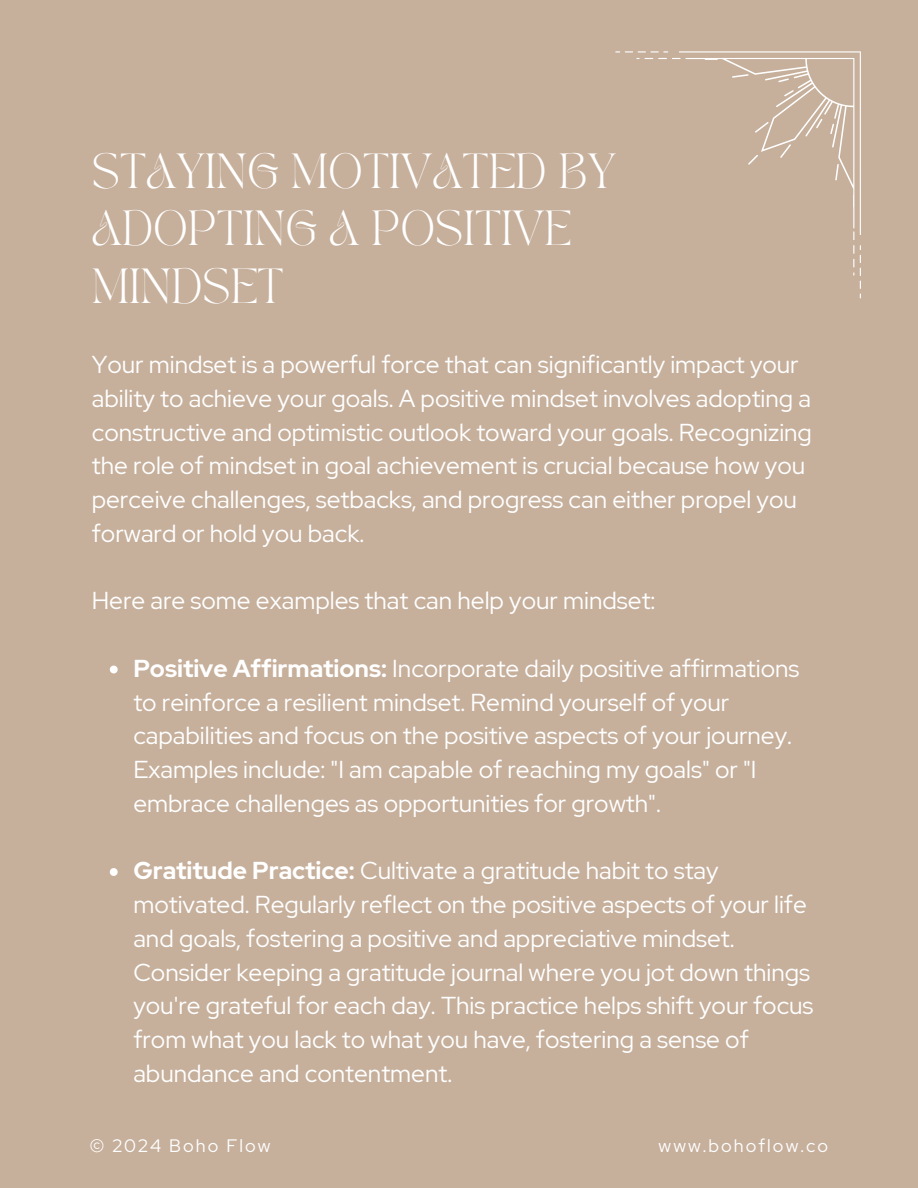
<style>
.page{position:relative;width:918px;height:1188px;background:#c6af9b}
.page>*{position:absolute;margin:0;border:0;box-sizing:border-box;transform-origin:0 0}
.t1{font:34.5px/57.3px "TAN PEARL Regular";color:#fff}
.t2{font:24.45px/33.8px "Red Hat Display";color:#fff}
.t3{font:18px "Red Hat Display";letter-spacing:.115em;color:#fff}
.s1{font-weight:700}
</style>
<div class="page">
<svg style="left:615px;top:51px;width:246px;height:247px"></svg>
<svg style="left:110px;top:666px;width:8px;height:7px"></svg>
<svg style="left:110px;top:868px;width:8px;height:8px"></svg>
<p class="t1" style="left:92px;top:146px;width:526px">STAYING MOTIVATED BY<br>ADOPTING A POSITIVE<br>MINDSET</p>
<p class="t2" style="left:92px;top:347px;width:722px">Your mindset is a powerful force that can significantly impact your ability to achieve your goals. A positive mindset involves adopting a constructive and optimistic outlook toward your goals. Recognizing the role of mindset in goal achievement is crucial because how you perceive challenges, setbacks, and progress can either propel you forward or hold you back.</p>
<h1 class="t2" style="left:92px;top:584px;width:565px">Here are some examples that can help your mindset:</h1>
<h2 class="t2" style="left:133px;top:651px;width:668px"><span class="s1">Positive Affirmations:</span> Incorporate daily positive affirmations to reinforce a resilient mindset. Remind yourself of your capabilities and focus on the positive aspects of your journey.<br>Examples include: "I am capable of reaching my goals" or "I embrace challenges as opportunities for growth".</h2>
<h2 class="t2" style="left:133px;top:854px;width:682px"><span class="s1">Gratitude Practice:</span> Cultivate a gratitude habit to stay motivated. Regularly reflect on the positive aspects of your life and goals, fostering a positive and appreciative mindset.<br>Consider keeping a gratitude journal where you jot down things you're grateful for each day. This practice helps shift your focus from what you lack to what you have, fostering a sense of abundance and contentment.</h2>
<p class="t3" style="left:90px;top:1134px;width:182px">© 2024 Boho Flow</p>
<p class="t3" style="left:659px;top:1134px;width:171px">www.bohoflow.co</p>
</div>
